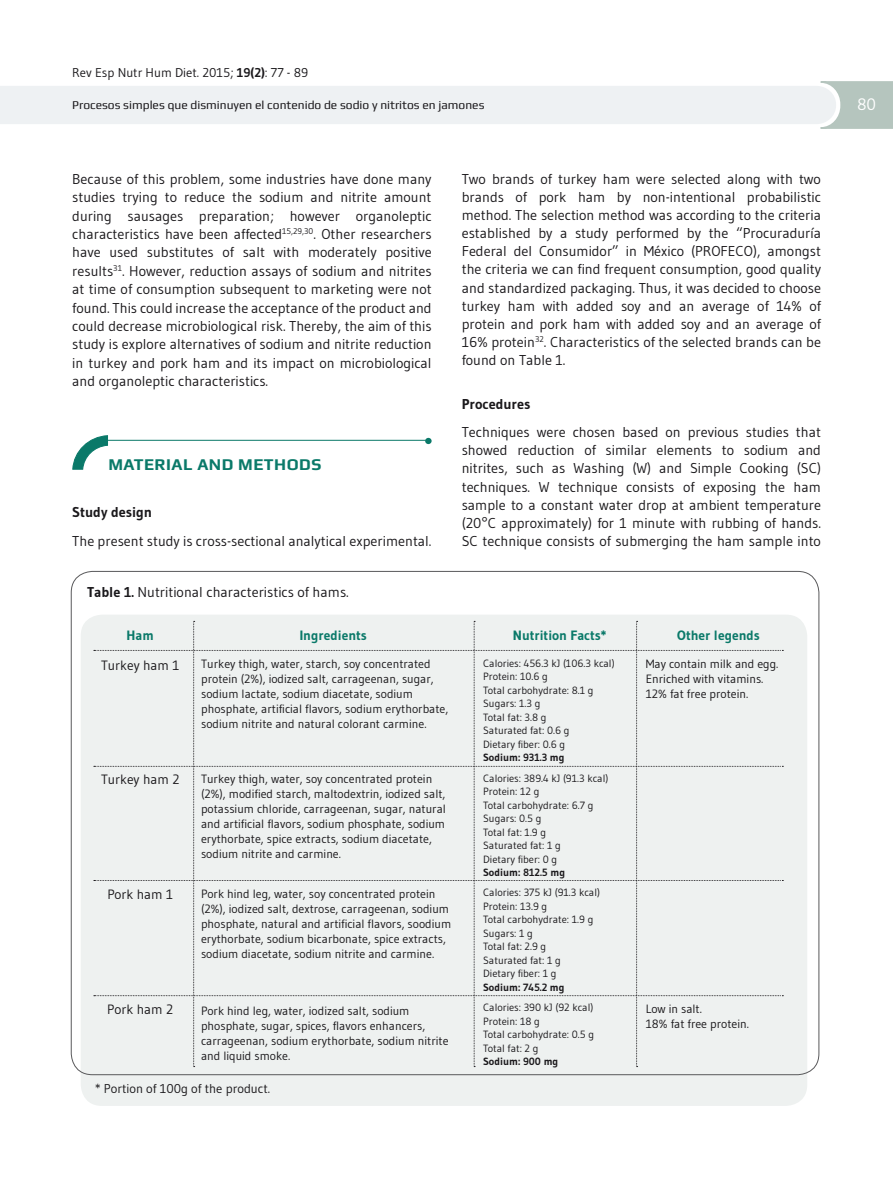
<style>
.page{position:relative;width:893px;height:1191px;background:#fff}
.page>*{position:absolute;margin:0;border:0;box-sizing:border-box;transform-origin:0 0}
.t1{font:700 16.5px "Play";letter-spacing:.03em;color:#0a7969}
.t2{font:16.5px "Gudea";color:#fff}
.t3{font:14.25px/18.1px "Gudea";color:#1a181b;text-align:justify}
.t4{font:700 14.25px "Gudea";color:#1a181b}
.t5{font:700 13.5px "Gudea";color:#0a7969}
.t6{font:13.5px "Gudea";color:#1a181b}
.t7{font:12.75px "Gudea";color:#1a181b}
.t8{font:12px/15px "Gudea";color:#1a181b}
.t9{font:12px "Play";color:#1a181b}
.t10{font:10.5px/13.5px "Gudea";color:#1a181b}
.t11{font:700 10.5px "Gudea";color:#1a181b}
.s1{font-weight:700}
</style>
<div class="page">
<svg style="left:0;top:81px;width:893px;height:48px"></svg>
<hr style="left:101px;top:440px;width:325px;height:1px;background:#0a7969">
<div style="left:425px;top:438px;width:7px;height:6px;background:#0a7969;border-radius:50%"></div>
<svg style="left:72px;top:435px;width:37px;height:35px"></svg>
<div style="left:81px;top:614px;width:726px;height:492px;background:#eef1f0;border-radius:21px"></div>
<svg style="left:94px;top:621px;width:689px;height:446px"></svg>
<p class="t7" style="left:72px;top:65px;width:237px">Rev Esp Nutr Hum Diet. 2015; <span class="s1">19(2)</span>: 77 - 89</p>
<p class="t9" style="left:72px;top:98px;width:414px">Procesos simples que disminuyen el contenido de sodio y nitritos en jamones</p>
<p class="t2" style="left:857px;top:94px;width:21px">80</p>
<p class="t3" style="left:72px;top:170px;width:361px">Because of this problem, some industries have done many studies trying to reduce the sodium and nitrite amount during sausages preparation; however organoleptic characteristics have been affected<sup>15,29,30</sup>. Other researchers have used substitutes of salt with moderately positive results<sup>31</sup>. However, reduction assays of sodium and nitrites at time of consumption subsequent to marketing were not found. This could increase the acceptance of the product and could decrease microbiological risk. Thereby, the aim of this study is explore alternatives of sodium and nitrite reduction in turkey and pork ham and its impact on microbiological and organoleptic characteristics.</p>
<p class="t1" style="left:108px;top:454px;width:215px">MATERIAL AND METHODS</p>
<p class="t4" style="left:72px;top:503px;width:82px">Study design</p>
<p class="t3" style="left:72px;top:531px;width:361px">The present study is cross-sectional analytical experimental.</p>
<p class="t3" style="left:87px;top:583px;width:263px"><span class="s1">Table 1.</span> Nutritional characteristics of hams.</p>
<p class="t3" style="left:462px;top:170px;width:361px">Two brands of turkey ham were selected along with two brands of pork ham by non-intentional probabilistic method. The selection method was according to the criteria established by a study performed by the “Procuraduría Federal del Consumidor” in México (PROFECO), amongst the criteria we can find frequent consumption, good quality and standardized packaging. Thus, it was decided to choose turkey ham with added soy and an average of 14% of protein and pork ham with added soy and an average of 16% protein<sup>32</sup>. Characteristics of the selected brands can be found on Table 1.</p>
<p class="t4" style="left:462px;top:395px;width:70px">Procedures</p>
<p class="t3" style="left:462px;top:423px;width:361px">Techniques were chosen based on previous studies that showed reduction of similar elements to sodium and nitrites, such as Washing (W) and Simple Cooking (SC) techniques. W technique consists of exposing the ham sample to a constant water drop at ambient temperature (20°C approximately) for 1 minute with rubbing of hands.<br>SC technique consists of submerging the ham sample into</p>
<p class="t5" style="left:127px;top:627px;width:29px">Ham</p>
<p class="t5" style="left:300px;top:627px;width:69px">Ingredients</p>
<p class="t5" style="left:513px;top:627px;width:95px">Nutrition Facts*</p>
<p class="t5" style="left:677px;top:627px;width:84px">Other legends</p>
<p class="t8" style="left:201px;top:656px;width:249px">Turkey thigh, water, starch, soy concentrated protein (2%), iodized salt, carrageenan, sugar, sodium lactate, sodium diacetate, sodium phosphate, artificial flavors, sodium erythorbate, sodium nitrite and natural colorant carmine.</p>
<p class="t10" style="left:483px;top:656px;width:133px">Calories: 456.3 kJ (106.3 kcal)<br>Protein: 10.6 g<br>Total carbohydrate: 8.1 g<br>Sugars: 1.3 g<br>Total fat: 3.8 g<br>Saturated fat: 0.6 g<br>Dietary fiber: 0.6 g</p>
<p class="t11" style="left:483px;top:751px;width:83px">Sodium: 931.3 mg</p>
<p class="t10" style="left:483px;top:771px;width:127px">Calories: 389.4 kJ (91.3 kcal)<br>Protein: 12 g<br>Total carbohydrate: 6.7 g<br>Sugars: 0.5 g<br>Total fat: 1.9 g<br>Saturated fat: 1 g<br>Dietary fiber: 0 g</p>
<p class="t11" style="left:483px;top:866px;width:83px">Sodium: 812.5 mg</p>
<p class="t10" style="left:483px;top:885px;width:118px">Calories: 375 kJ (91.3 kcal)<br>Protein: 13.9 g<br>Total carbohydrate: 1.9 g<br>Sugars: 1 g<br>Total fat: 2.9 g<br>Saturated fat: 1 g<br>Dietary fiber: 1 g</p>
<p class="t11" style="left:483px;top:980px;width:83px">Sodium: 745.2 mg</p>
<p class="t10" style="left:483px;top:1000px;width:112px">Calories: 390 kJ (92 kcal)<br>Protein: 18 g<br>Total carbohydrate: 0.5 g<br>Total fat: 2 g</p>
<p class="t11" style="left:483px;top:1055px;width:77px">Sodium: 900 mg</p>
<p class="t8" style="left:646px;top:656px;width:134px">May contain milk and egg.<br>Enriched with vitamins.<br>12% fat free protein.</p>
<p class="t6" style="left:101px;top:656px;width:80px">Turkey ham 1</p>
<p class="t8" style="left:201px;top:771px;width:246px">Turkey thigh, water, soy concentrated protein (2%), modified starch, maltodextrin, iodized salt, potassium chloride, carrageenan, sugar, natural and artificial flavors, sodium phosphate, sodium erythorbate, spice extracts, sodium diacetate, sodium nitrite and carmine.</p>
<p class="t8" style="left:201px;top:886px;width:252px">Pork hind leg, water, soy concentrated protein (2%), iodized salt, dextrose, carrageenan, sodium phosphate, natural and artificial flavors, soodium erythorbate, sodium bicarbonate, spice extracts, sodium diacetate, sodium nitrite and carmine.</p>
<p class="t6" style="left:101px;top:771px;width:80px">Turkey ham 2</p>
<p class="t6" style="left:107px;top:886px;width:67px">Pork ham 1</p>
<p class="t8" style="left:646px;top:1000px;width:105px">Low in salt.<br>18% fat free protein.</p>
<p class="t6" style="left:107px;top:1001px;width:67px">Pork ham 2</p>
<p class="t8" style="left:201px;top:1003px;width:249px">Pork hind leg, water, iodized salt, sodium phosphate, sugar, spices, flavors enhancers, carrageenan, sodium erythorbate, sodium nitrite and liquid smoke.</p>
<p class="t7" style="left:95px;top:1081px;width:176px">* Portion of 100g of the product.</p>
</div>
